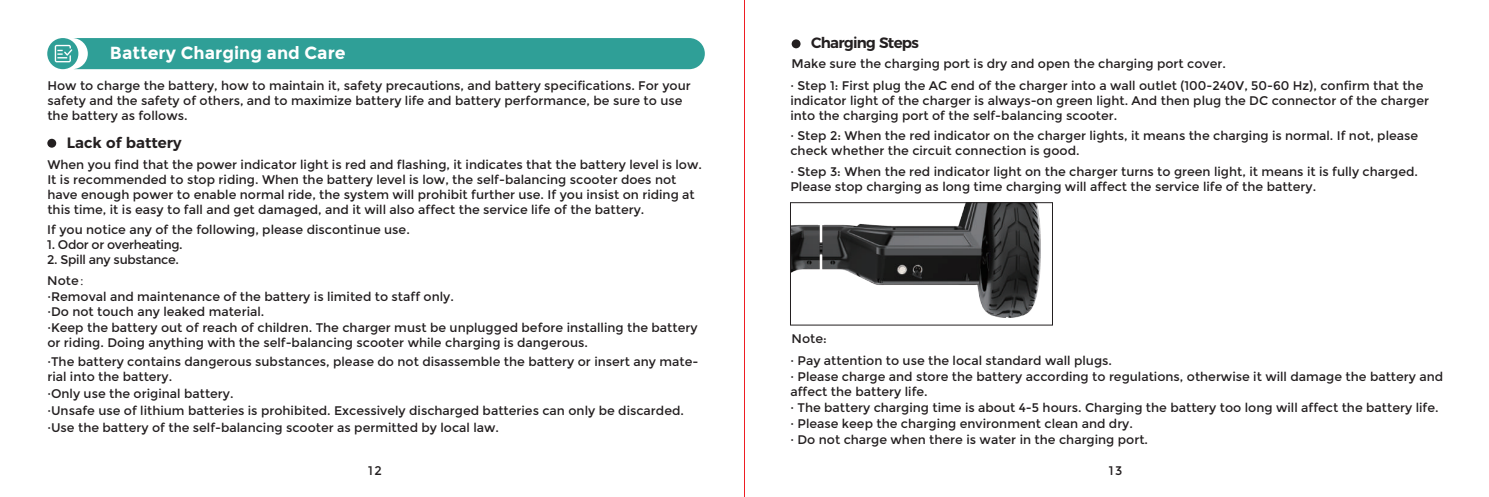
<style>
.page{position:relative;width:1489px;height:497px;background:#fff}
.page>*{position:absolute;margin:0;border:0;box-sizing:border-box;transform-origin:0 0}
.t1{font:700 17.5px "Montserrat";color:#fff}
.t2{font:600 15px "Montserrat";color:#231f20}
.t3{font:600 15px "Montserrat";letter-spacing:-.045em;color:#231f20}
.t4{font:12.5px/15px "Montserrat";color:#231f20}
.t5{font:12.5px "Montserrat";letter-spacing:-.03em;color:#231f20}
.t6{font:12.5px "Montserrat";letter-spacing:-.025em;color:#231f20}
.s1{font-family:"Adobe Song Std";font-weight:300}
</style>
<div class="page">
<img style="left:792px;top:204px;width:249px;height:114px">
<div style="left:790px;top:202px;width:263px;height:123px;border:1px solid #231f20"></div>
<hr style="left:744px;top:0;width:1px;height:496px;background:#ee1d23">
<div style="left:47px;top:139px;width:9px;height:9px;background:#231f20;border-radius:50%"></div>
<div style="left:792px;top:39px;width:9px;height:9px;background:#231f20;border-radius:50%"></div>
<svg style="left:47px;top:38px;width:31px;height:31px"></svg>
<div style="left:55px;top:38px;width:650px;height:31px;background:#2f9f97"></div>
<h1 class="t1" style="left:110px;top:42px;width:237px">Battery Charging and Care</h1>
<p class="t3" style="left:811px;top:31px;width:109px">Charging Steps</p>
<p class="t4" style="left:792px;top:56px;width:436px">Make sure the charging port is dry and open the charging port cover.</p>
<p class="t4" style="left:47px;top:78px;width:645px">How to charge the battery, how to maintain it, safety precautions, and battery specifications. For your safety and the safety of others, and to maximize battery life and battery performance, be sure to use the battery as follows.</p>
<p class="t4" style="left:790px;top:78px;width:640px">· Step 1: First plug the AC end of the charger into a wall outlet (100-240V, 50-60 Hz), confirm that the indicator light of the charger is always-on green light. And then plug the DC connector of the charger into the charging port of the self-balancing scooter.</p>
<p class="t4" style="left:790px;top:129px;width:629px">· Step 2: When the red indicator on the charger lights, it means the charging is normal. If not, please check whether the circuit connection is good.</p>
<p class="t4" style="left:790px;top:164px;width:629px">· Step 3: When the red indicator light on the charger turns to green light, it means it is fully charged.<br>Please stop charging as long time charging will affect the service life of the battery.</p>
<p class="t2" style="left:67px;top:130px;width:116px">Lack of battery</p>
<p class="t4" style="left:47px;top:157px;width:656px">When you find that the power indicator light is red and flashing, it indicates that the battery level is low.<br>It is recommended to stop riding. When the battery level is low, the self-balancing scooter does not have enough power to enable normal ride, the system will prohibit further use. If you insist on riding at this time, it is easy to fall and get damaged, and it will also affect the service life of the battery.</p>
<p class="t4" style="left:47px;top:222px;width:364px">If you notice any of the following, please discontinue use.</p>
<p class="t4" style="left:47px;top:273px;width:46px">Note<span class="s1">：</span></p>
<p class="t5" style="left:47px;top:237px;width:137px">1. Odor or overheating.</p>
<p class="t6" style="left:47px;top:252px;width:133px">2. Spill any substance.</p>
<p class="t4" style="left:47px;top:289px;width:652px;line-height:15.4px">·Removal and maintenance of the battery is limited to staff only.<br>·Do not touch any leaked material.<br>·Keep the battery out of reach of children. The charger must be unplugged before installing the battery or riding. Doing anything with the self-balancing scooter while charging is dangerous.</p>
<p class="t4" style="left:47px;top:354px;width:652px">·The battery contains dangerous substances, please do not disassemble the battery or insert any mate&shy;rial into the battery.</p>
<p class="t4" style="left:47px;top:385px;width:638px;line-height:17.1px">·Only use the original battery.<br>·Unsafe use of lithium batteries is prohibited. Excessively discharged batteries can only be discarded. ·Use the battery of the self-balancing scooter as permitted by local law.</p>
<p class="t4" style="left:368px;top:463px;width:15px">12</p>
<p class="t4" style="left:792px;top:331px;width:37px">Note:</p>
<p class="t4" style="left:790px;top:352px;width:654px;line-height:16.1px">· Pay attention to use the local standard wall plugs.<br>· Please charge and store the battery according to regulations, otherwise it will damage the battery and</p>
<p class="t4" style="left:790px;top:383px;width:650px;line-height:16.1px">affect the battery life.<br>· The battery charging time is about 4-5 hours. Charging the battery too long will affect the battery life. · Please keep the charging environment clean and dry.<br>· Do not charge when there is water in the charging port.</p>
<p class="t4" style="left:1109px;top:463px;width:15px">13</p>
</div>
